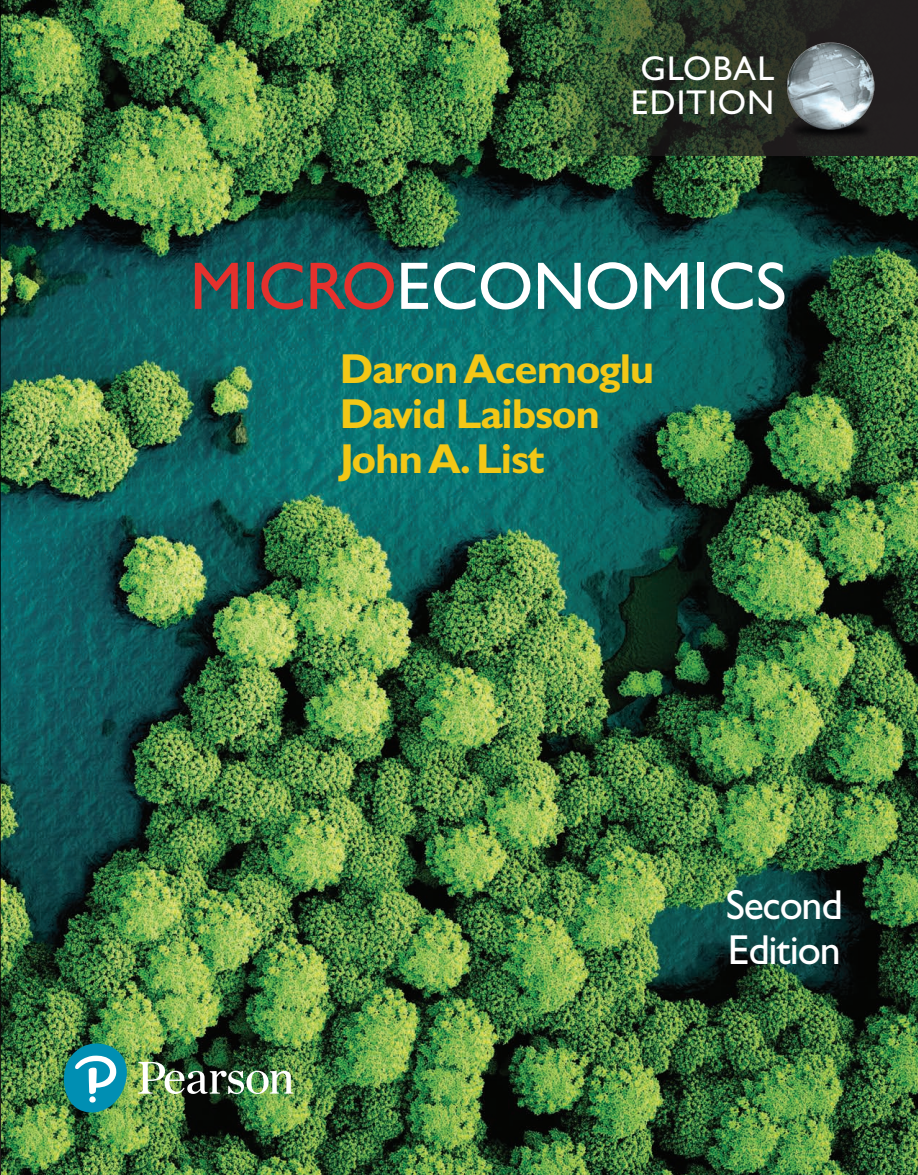
<style>
.page{position:relative;width:918px;height:1175px;background:#fff}
.page>*{position:absolute;margin:0;border:0;box-sizing:border-box;transform-origin:0 0}
.t1{font:500 67.5px "Gill Sans MT Pro";letter-spacing:-.01em;color:#fff}
.t2{font:700 42px/45px "Gill Sans MT Pro";letter-spacing:-.03em;color:#f3c716}
.t3{font:500 42px/45px "Gill Sans MT Pro";letter-spacing:-.03em;color:#fff}
.t4{font:500 34.5px/34.5px "Gill Sans MT Pro";letter-spacing:.03em;color:#fff}
.s1{color:#e4312d}
</style>
<div class="page">
<img style="left:1px;top:0;width:917px;height:1174px">
<hr style="left:0;top:0;width:1px;height:1174px;background:#231f20">
<svg style="left:530px;top:0;width:388px;height:156px;background:#2c3e28"></svg>
<img style="left:781px;top:41px;width:94px;height:104px">
<img style="left:138px;top:1061px;width:155px;height:32px">
<img style="left:61px;top:1038px;width:70px;height:79px">
<p class="t4" style="left:631px;top:50px;width:145px">GLOBAL<br>EDITION</p>
<h1 class="t1" style="left:190px;top:246px;width:598px"><span class="s1">MICRO</span>ECONOMICS</h1>
<p class="t2" style="left:340px;top:345px;width:316px">Daron Acemoglu<br>David Laibson<br>John A. List</p>
<p class="t3" style="left:726px;top:881px;width:119px">Second<br>Edition</p>
</div>
